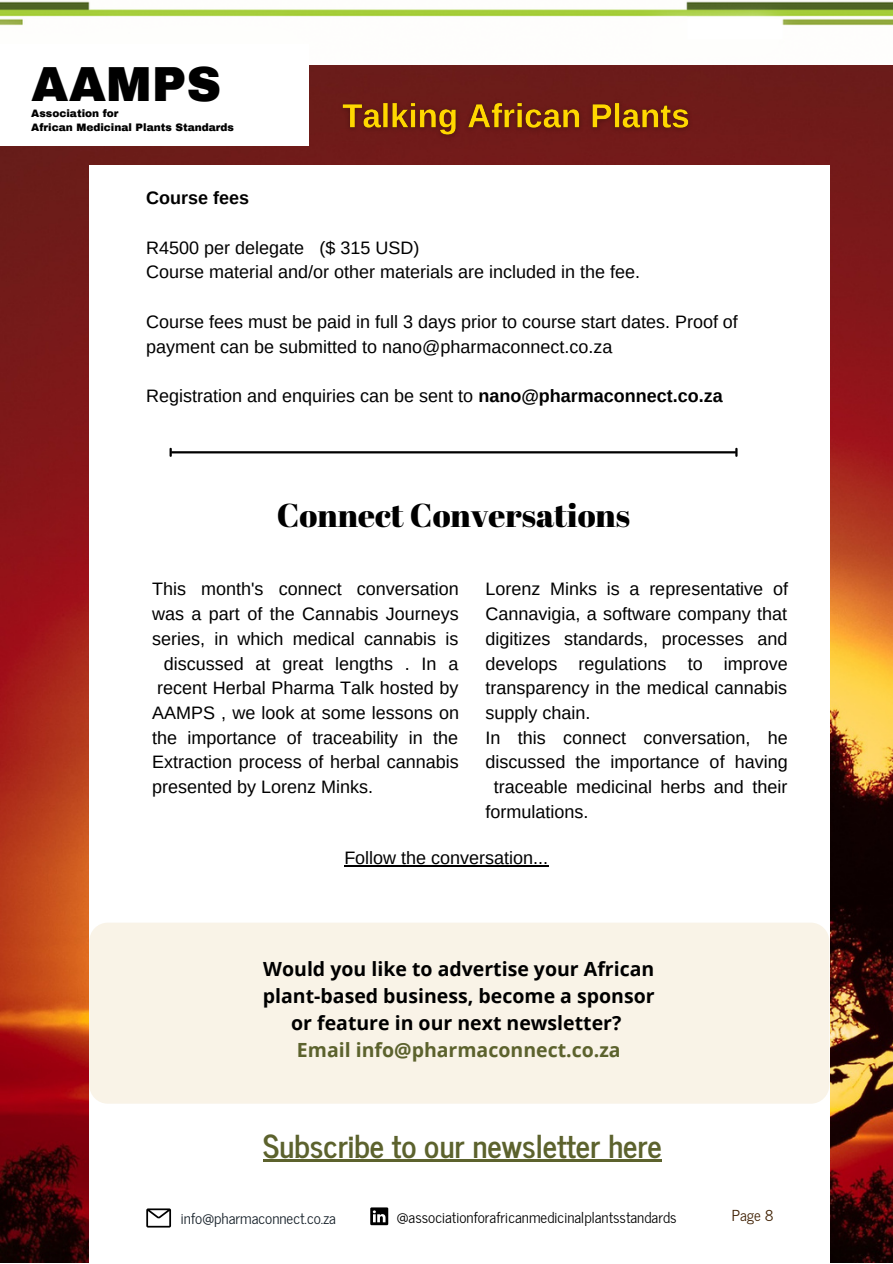
<style>
.page{position:relative;width:893px;height:1264px;background:#fff}
.page>*{position:absolute;margin:0;border:0;box-sizing:border-box;transform-origin:0 0}
.t1{font:900 48.15px "Archivo";color:#000}
.t2{font:33px "Abril Fatface";color:#000}
.t3{font:700 31.35px "News Cycle";color:#5c622d}
.t4{font:700 19.5px/27px "Open Sans";color:#000;text-align:center}
.t5{font:700 19.5px "Open Sans";color:#5c622d}
.t6{font:18px/24.8px "Arimo";color:#000}
.t7{font:700 18px "Arimo";color:#000}
.t8{font:15px "News Cycle";color:#000}
.t9{font:15px "News Cycle";color:#151f28}
.t10{font:15px "News Cycle";color:#402104}
.t11{font:900 10.5px "Archivo";color:#000}
.s1{font-weight:700}
</style>
<div class="page">
<img style="left:0;top:65px;width:892px;height:1197px">
<div style="left:89px;top:165px;width:740px;height:1097px;background:#fff"></div>
<img style="left:0;top:1px;width:892px;height:25px">
<div style="left:0;top:45px;width:308px;height:101px;background:#fff"></div>
<hr style="left:171px;top:451px;width:564px;height:2px;background:#000">
<svg style="left:169px;top:448px;width:3px;height:9px"></svg>
<svg style="left:735px;top:448px;width:2px;height:9px"></svg>
<img style="left:333px;top:89px;width:375px;height:57px">
<div style="left:89px;top:923px;width:740px;height:180px;background:#f9f3e7"></div>
<hr style="left:344px;top:865px;width:204px;height:1px;background:#000">
<hr style="left:263px;top:1159px;width:399px;height:3px;background:#5c622d">
<svg style="left:146px;top:1208px;width:25px;height:19px"></svg>
<svg style="left:370px;top:1207px;width:18px;height:18px"></svg>
<h1 class="t1" style="left:31px;top:59px;width:191px">AAMPS</h1>
<p class="t11" style="left:31px;top:122px;width:204px">African Medicinal Plants Standards</p>
<p class="t11" style="left:31px;top:108px;width:89px">Association for</p>
<p class="t7" style="left:146px;top:188px;width:104px">Course fees</p>
<p class="t6" style="left:146px;top:235px;width:495px">R4500 per delegate ($ 315 USD)<br>Course material and/or other materials are included in the fee.</p>
<p class="t6" style="left:146px;top:309px;width:593px">Course fees must be paid in full 3 days prior to course start dates. Proof of payment can be submitted to nano@pharmaconnect.co.za</p>
<p class="t6" style="left:146px;top:383px;width:578px">Registration and enquiries can be sent to <span class="s1">nano@pharmaconnect.co.za</span></p>
<h2 class="t2" style="left:277px;top:491px;width:355px">Connect Conversations</h2>
<p class="t6" style="left:152px;top:576px;width:308px">This month's connect conversation</p>
<p class="t6" style="left:152px;top:601px;width:308px">was a part of the Cannabis Journeys</p>
<p class="t6" style="left:152px;top:626px;width:308px">series, in which medical cannabis is</p>
<p class="t6" style="left:164px;top:651px;width:296px">discussed at great lengths . In a</p>
<p class="t6" style="left:157px;top:675px;width:303px">recent Herbal Pharma Talk hosted by</p>
<p class="t6" style="left:152px;top:700px;width:308px">AAMPS , we look at some lessons on</p>
<p class="t6" style="left:152px;top:725px;width:307px">the importance of traceability in the</p>
<p class="t6" style="left:152px;top:749px;width:308px">Extraction process of herbal cannabis</p>
<p class="t6" style="left:152px;top:774px;width:222px">presented by Lorenz Minks.</p>
<p class="t6" style="left:485px;top:576px;width:304px">Lorenz Minks is a representative of</p>
<p class="t6" style="left:485px;top:601px;width:303px">Cannavigia, a software company that</p>
<p class="t6" style="left:485px;top:626px;width:303px">digitizes standards, processes and</p>
<p class="t6" style="left:485px;top:651px;width:304px">develops regulations to improve</p>
<p class="t6" style="left:485px;top:675px;width:303px">transparency in the medical cannabis</p>
<p class="t6" style="left:485px;top:700px;width:106px">supply chain.</p>
<p class="t6" style="left:485px;top:725px;width:304px">In this connect conversation, he</p>
<p class="t6" style="left:485px;top:749px;width:304px">discussed the importance of having</p>
<p class="t6" style="left:493px;top:774px;width:295px">traceable medicinal herbs and their</p>
<p class="t6" style="left:485px;top:799px;width:104px">formulations.</p>
<p class="t6" style="left:344px;top:845px;width:205px">Follow the conversation...</p>
<p class="t4" style="left:263px;top:954px;width:393px">Would you like to advertise your African plant-based business, become a sponsor or feature in our next newsletter?</p>
<p class="t5" style="left:297px;top:1036px;width:325px">Email info@pharmaconnect.co.za</p>
<h3 class="t3" style="left:263px;top:1118px;width:400px">Subscribe to our newsletter here</h3>
<p class="t9" style="left:181px;top:1204px;width:156px">info@pharmaconnect.co.za</p>
<p class="t8" style="left:397px;top:1203px;width:281px">@associationforafricanmedicinalplantsstandards</p>
<p class="t10" style="left:731px;top:1202px;width:43px">Page 8</p>
</div>
